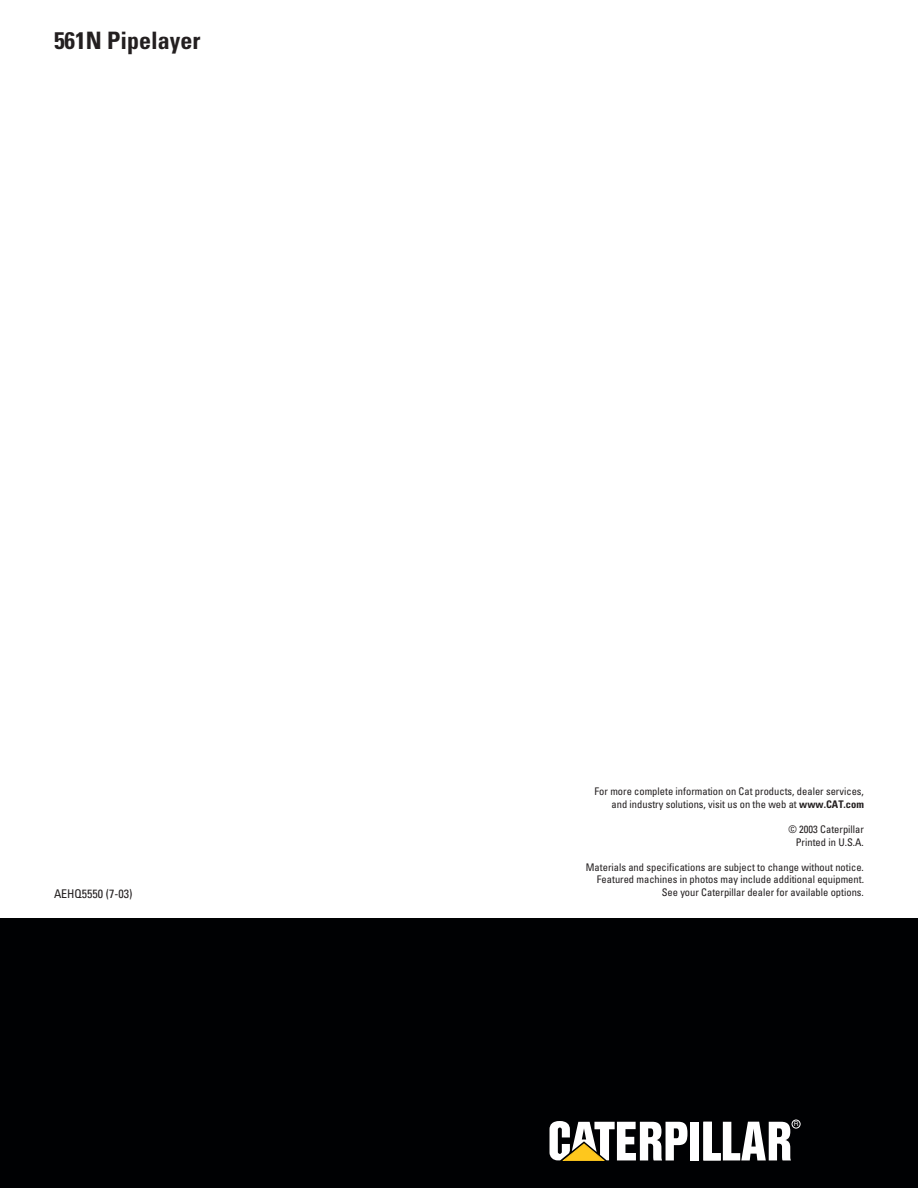
<style>
.page{position:relative;width:918px;height:1188px;background:#fff}
.page>*{position:absolute;margin:0;border:0;box-sizing:border-box;transform-origin:0 0}
.t1{font:700 condensed 24px "Univers";color:#231f20}
.t2{font:condensed 12px "Univers";color:#231f20}
.t3{font:condensed 10.5px/12.6px "Univers";color:#231f20;text-align:right}
.t4{font:6.6px "Helvetica";color:#fff}
.s1{font-weight:700}
</style>
<div class="page">
<div style="left:0;top:918px;width:918px;height:270px;background:#000103"></div>
<div style="left:690px;top:1122px;width:9px;height:38px;background:#fff"></div>
<svg style="left:703px;top:1122px;width:88px;height:38px"></svg>
<svg style="left:550px;top:1121px;width:137px;height:40px"></svg>
<div style="left:792px;top:1120px;width:8px;height:8px;border:1px solid #fff;border-radius:50%"></div>
<h1 class="t1" style="left:54px;top:31px;width:148px">561N Pipelayer</h1>
<p class="t3" style="left:595px;top:786px;width:271px">For more complete information on Cat products, dealer services, and industry solutions, visit us on the web at <span class="s1">www.CAT.com</span></p>
<p class="t3" style="left:789px;top:824px;width:77px">© 2003 Caterpillar<br>Printed in U.S.A.</p>
<p class="t3" style="left:586px;top:862px;width:280px">Materials and specifications are subject to change without notice.<br>Featured machines in photos may include additional equipment.</p>
<p class="t2" style="left:54px;top:889px;width:80px">AEHQ5550 (7-03)</p>
<p class="t3" style="left:662px;top:887px;width:204px">See your Caterpillar dealer for available options.</p>
<p class="t4" style="left:794px;top:1122px;width:6px">R</p>
</div>
